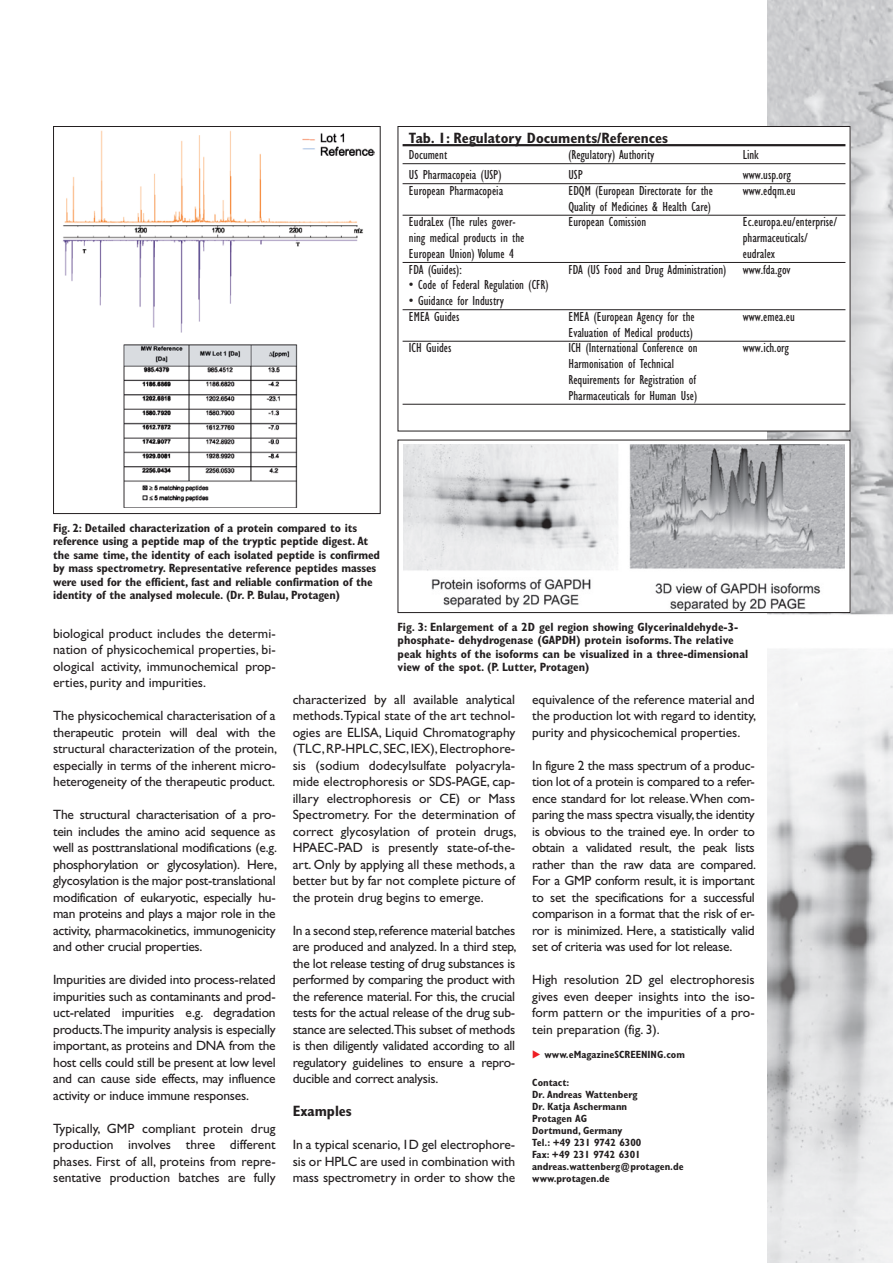
<style>
.page{position:relative;width:893px;height:1263px;background:#fff}
.page>*{position:absolute;margin:0;border:0;box-sizing:border-box;transform-origin:0 0}
.Tab_Headline{font:700 condensed 15px "Gill Sans";color:#231f20}
._50_Texthead_1{font:700 condensed 15px "Gill Sans";color:#231f20}
._30_Fließtext{font:13.5px/16.5px "Gill Sans";letter-spacing:-.01em;color:#231f20;text-align:justify}
.Tab_weiss{font:condensed 13.5px/15.8px "Gill Sans";color:#231f20}
._31_Fließtext_Erster{font:13.5px/16.5px "Gill Sans";letter-spacing:-.005em;color:#231f20;text-align:justify}
.Tab_Kopf{font:condensed 13.5px "Gill Sans";color:#231f20}
._90_Bildlegende{font:700 condensed 12px/13.5px "Gill Sans";letter-spacing:-.01em;color:#231f20}
._81_Adressen_fett{font:700 condensed 10.5px "Gill Sans";color:#231f20}
.s1{font-family:"European Pi Three";font-weight:400;font-stretch:normal;color:#ee1d23}
</style>
<div class="page">
<img style="left:767px;top:0;width:126px;height:1263px">
<img style="left:63px;top:130px;width:312px;height:377px">
<div style="left:53px;top:126px;width:328px;height:388px;border:1px solid #231f20"></div>
<div style="left:398px;top:440px;width:452px;height:172px;background:#fff"></div>
<img style="left:403px;top:444px;width:442px;height:166px">
<div style="left:398px;top:440px;width:452px;height:173px;border:1px solid #231f20"></div>
<div style="left:398px;top:126px;width:452px;height:305px;background:#fff"></div>
<hr style="left:403px;top:144px;width:442px;height:2px;background:#231f20">
<hr style="left:403px;top:163px;width:442px;height:1px;background:#231f20">
<hr style="left:403px;top:183px;width:442px;height:1px;background:#231f20">
<hr style="left:403px;top:215px;width:442px;height:1px;background:#231f20">
<hr style="left:403px;top:262px;width:442px;height:1px;background:#231f20">
<hr style="left:403px;top:309px;width:442px;height:1px;background:#231f20">
<hr style="left:403px;top:341px;width:442px;height:1px;background:#231f20">
<hr style="left:403px;top:404px;width:442px;height:1px;background:#231f20">
<div style="left:398px;top:126px;width:452px;height:305px;border:1px solid #231f20"></div>
<p class="Tab_Headline" style="left:409px;top:129px;width:261px">Tab. 1: Regulatory Documents/References</p>
<p class="Tab_Kopf" style="left:409px;top:147px;width:40px">Document</p>
<p class="Tab_Kopf" style="left:568px;top:147px;width:87px">(Regulatory) Authority</p>
<p class="Tab_Kopf" style="left:743px;top:147px;width:18px">Link</p>
<p class="Tab_weiss" style="left:409px;top:167px;width:94px">US Pharmacopeia (USP)</p>
<p class="Tab_weiss" style="left:568px;top:167px;width:16px">USP</p>
<p class="Tab_weiss" style="left:743px;top:167px;width:50px">www.usp.org</p>
<p class="Tab_weiss" style="left:409px;top:183px;width:96px">European Pharmacopeia</p>
<p class="Tab_weiss" style="left:568px;top:183px;width:146px">EDQM (European Directorate for the</p>
<p class="Tab_weiss" style="left:743px;top:183px;width:54px">www.edqm.eu</p>
<p class="Tab_weiss" style="left:568px;top:199px;width:144px">Quality of Medicines &amp; Health Care)</p>
<p class="Tab_weiss" style="left:409px;top:214px;width:108px">EudraLex (The rules gover-</p>
<p class="Tab_weiss" style="left:568px;top:214px;width:79px">European Comission</p>
<p class="Tab_weiss" style="left:743px;top:214px;width:96px">Ec.europa.eu/enterprise/</p>
<p class="Tab_weiss" style="left:409px;top:230px;width:117px">ning medical products in the</p>
<p class="Tab_weiss" style="left:743px;top:230px;width:67px">pharmaceuticals/</p>
<p class="Tab_weiss" style="left:409px;top:246px;width:107px">European Union) Volume 4</p>
<p class="Tab_weiss" style="left:743px;top:246px;width:34px">eudralex</p>
<p class="Tab_weiss" style="left:409px;top:262px;width:54px">FDA (Guides):</p>
<p class="Tab_weiss" style="left:568px;top:262px;width:224px">FDA (US Food and Drug Administration) www.fda.gov</p>
<p class="Tab_weiss" style="left:409px;top:277px;width:141px">• Code of Federal Regulation (CFR)</p>
<p class="Tab_weiss" style="left:409px;top:293px;width:96px">• Guidance for Industry</p>
<p class="Tab_weiss" style="left:409px;top:309px;width:52px">EMEA Guides</p>
<p class="Tab_weiss" style="left:568px;top:309px;width:128px">EMEA (European Agency for the</p>
<p class="Tab_weiss" style="left:743px;top:309px;width:54px">www.emea.eu</p>
<p class="Tab_weiss" style="left:568px;top:325px;width:126px">Evaluation of Medical products)</p>
<p class="Tab_weiss" style="left:409px;top:340px;width:44px">ICH Guides</p>
<p class="Tab_weiss" style="left:568px;top:340px;width:131px">ICH (International Conference on</p>
<p class="Tab_weiss" style="left:743px;top:340px;width:48px">www.ich.org</p>
<p class="Tab_weiss" style="left:568px;top:356px;width:130px">Harmonisation of Technical<br>Requirements for Registration of<br>Pharmaceuticals for Human Use)</p>
<p class="_90_Bildlegende" style="left:53px;top:521px;width:328px">Fig. 2: Detailed characterization of a protein compared to its reference using a peptide map of the tryptic peptide digest. At the same time, the identity of each isolated peptide is confirmed by mass spectrometry. Representative reference peptides masses were used for the efficient, fast and reliable confirmation of the identity of the analysed molecule. (Dr. P. Bulau, Protagen)</p>
<p class="_30_Fließtext" style="left:53px;top:625px;width:224px">biological product includes the determi&shy;nation of physicochemical properties, bi&shy;ological activity, immunochemical prop&shy;erties, purity and impurities.</p>
<p class="_30_Fließtext" style="left:53px;top:707px;width:225px">The physicochemical characterisation of a therapeutic protein will deal with the structural characterization of the protein, especially in terms of the inherent micro&shy;heterogeneity of the therapeutic product.</p>
<p class="_30_Fließtext" style="left:53px;top:806px;width:225px">The structural characterisation of a pro&shy;tein includes the amino acid sequence as well as posttranslational modifications (e.g. phosphorylation or glycosylation). Here, glycosylation is the major post-translational modification of eukaryotic, especially hu&shy;man proteins and plays a major role in the activity, pharmacokinetics, immunogenicity and other crucial properties.</p>
<p class="_30_Fließtext" style="left:53px;top:971px;width:224px">Impurities are divided into process-related impurities such as contaminants and prod&shy;uct-related impurities e.g. degradation products.The impurity analysis is especially important, as proteins and DNA from the host cells could still be present at low level and can cause side effects, may influence activity or induce immune responses.</p>
<p class="_30_Fließtext" style="left:53px;top:1120px;width:224px">Typically, GMP compliant protein drug production involves three different phases. First of all, proteins from repre&shy;sentative production batches are fully</p>
<p class="_90_Bildlegende" style="left:398px;top:620px;width:352px">Fig. 3: Enlargement of a 2D gel region showing Glycerinaldehyde-3- phosphate- dehydrogenase (GAPDH) protein isoforms. The relative peak hights of the isoforms can be visualized in a three-dimensional view of the spot. (P. Lutter, Protagen)</p>
<p class="_30_Fließtext" style="left:293px;top:691px;width:225px">characterized by all available analytical methods.Typical state of the art technol&shy;ogies are ELISA, Liquid Chromatography (TLC, RP-HPLC, SEC, IEX), Electrophore&shy;sis (sodium dodecylsulfate polyacryla&shy;mide electrophoresis or SDS-PAGE, cap&shy;illary electrophoresis or CE) or Mass Spectrometry. For the determination of correct glycosylation of protein drugs, HPAEC-PAD is presently state-of-the&shy;art. Only by applying all these methods, a better but by far not complete picture of the protein drug begins to emerge.</p>
<p class="_30_Fließtext" style="left:293px;top:922px;width:225px">In a second step, reference material batches are produced and analyzed. In a third step, the lot release testing of drug substances is performed by comparing the product with the reference material. For this, the crucial tests for the actual release of the drug sub&shy;stance are selected.This subset of methods is then diligently validated according to all regulatory guidelines to ensure a repro&shy;ducible and correct analysis.</p>
<p class="_50_Texthead_1" style="left:293px;top:1102px;width:61px">Examples</p>
<p class="_31_Fließtext_Erster" style="left:293px;top:1136px;width:224px">In a typical scenario, 1D gel electrophore&shy;sis or HPLC are used in combination with mass spectrometry in order to show the</p>
<p class="_31_Fließtext_Erster" style="left:532px;top:691px;width:225px">equivalence of the reference material and the production lot with regard to identity, purity and physicochemical properties.</p>
<p class="_30_Fließtext" style="left:532px;top:757px;width:225px">In figure 2 the mass spectrum of a produc&shy;tion lot of a protein is compared to a refer&shy;ence standard for lot release. When com&shy;paring the mass spectra visually, the identity is obvious to the trained eye. In order to obtain a validated result, the peak lists rather than the raw data are compared.<br>For a GMP conform result, it is important to set the specifications for a successful comparison in a format that the risk of er&shy;ror is minimized. Here, a statistically valid set of criteria was used for lot release.</p>
<p class="_30_Fließtext" style="left:532px;top:971px;width:224px">High resolution 2D gel electrophoresis gives even deeper insights into the iso&shy;form pattern or the impurities of a pro&shy;tein preparation (fig. 3).</p>
<p class="_81_Adressen_fett" style="left:532px;top:1048px;width:154px"><span class="s1">E</span> www.eMagazineSCREENING.com</p>
<p class="_81_Adressen_fett" style="left:532px;top:1076px;width:39px">Contact:</p>
<p class="_81_Adressen_fett" style="left:532px;top:1088px;width:107px">Dr. Andreas Wattenberg</p>
<p class="_81_Adressen_fett" style="left:532px;top:1100px;width:96px">Dr. Katja Aschermann</p>
<p class="_81_Adressen_fett" style="left:532px;top:1112px;width:56px">Protagen AG</p>
<p class="_81_Adressen_fett" style="left:532px;top:1124px;width:92px">Dortmund, Germany</p>
<p class="_81_Adressen_fett" style="left:532px;top:1136px;width:111px">Tel.: +49 231 9742 6300</p>
<p class="_81_Adressen_fett" style="left:532px;top:1148px;width:110px">Fax: +49 231 9742 6301</p>
<p class="_81_Adressen_fett" style="left:532px;top:1160px;width:153px">andreas.wattenberg@protagen.de</p>
<p class="_81_Adressen_fett" style="left:532px;top:1172px;width:79px">www.protagen.de</p>
</div>
